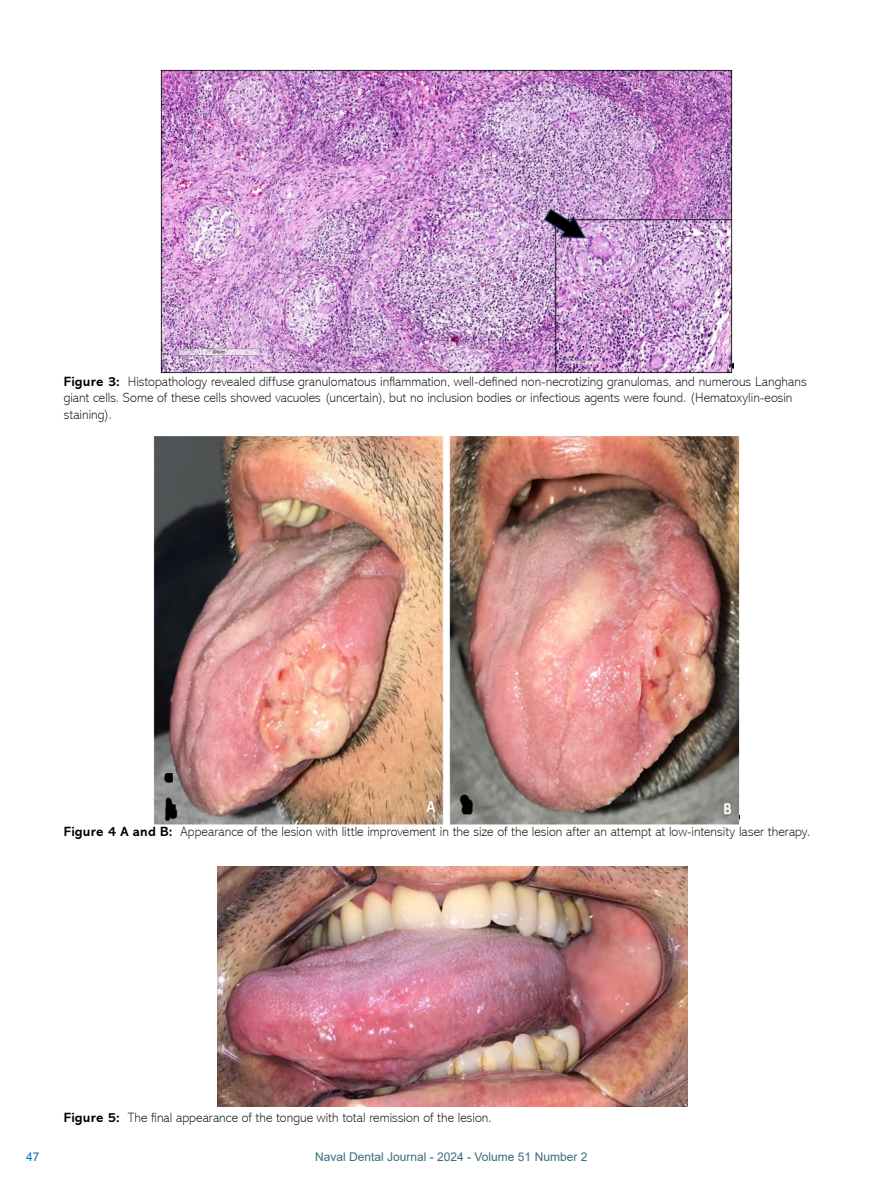
<style>
.page{position:relative;width:893px;height:1191px;background:#fff}
.page>*{position:absolute;margin:0;border:0;box-sizing:border-box;transform-origin:0 0}
.legenda{font:200 13.5px/16.5px "Abadi";letter-spacing:.005em;color:#000}
.t1{font:12px "Arial";color:#3b6b7e}
.t2{font:12px "Arial";color:#0072bb}
.s1{font-family:"Abadi MT Pro";font-weight:700}
</style>
<div class="page">
<img style="left:160px;top:69px;width:573px;height:305px">
<img style="left:153px;top:436px;width:587px;height:388px">
<img style="left:217px;top:867px;width:470px;height:240px">
<p class="legenda" style="left:64px;top:373px;width:744px"><span class="s1">Figure 3:</span> Histopathology revealed diffuse granulomatous inflammation, well-defined non-necrotizing granulomas, and numerous Langhans giant cells. Some of these cells showed vacuoles (uncertain), but no inclusion bodies or infectious agents were found. (Hematoxylin-eosin staining).</p>
<p class="legenda" style="left:64px;top:823px;width:748px"><span class="s1">Figure 4 A and B:</span> Appearance of the lesion with little improvement in the size of the lesion after an attempt at low-intensity laser therapy.</p>
<p class="legenda" style="left:64px;top:1109px;width:429px"><span class="s1">Figure 5:</span> The final appearance of the tongue with total remission of the lesion.</p>
<p class="t2" style="left:26px;top:1148px;width:15px">47</p>
<p class="t1" style="left:315px;top:1148px;width:274px">Naval Dental Journal - 2024 - Volume 51 Number 2</p>
</div>
